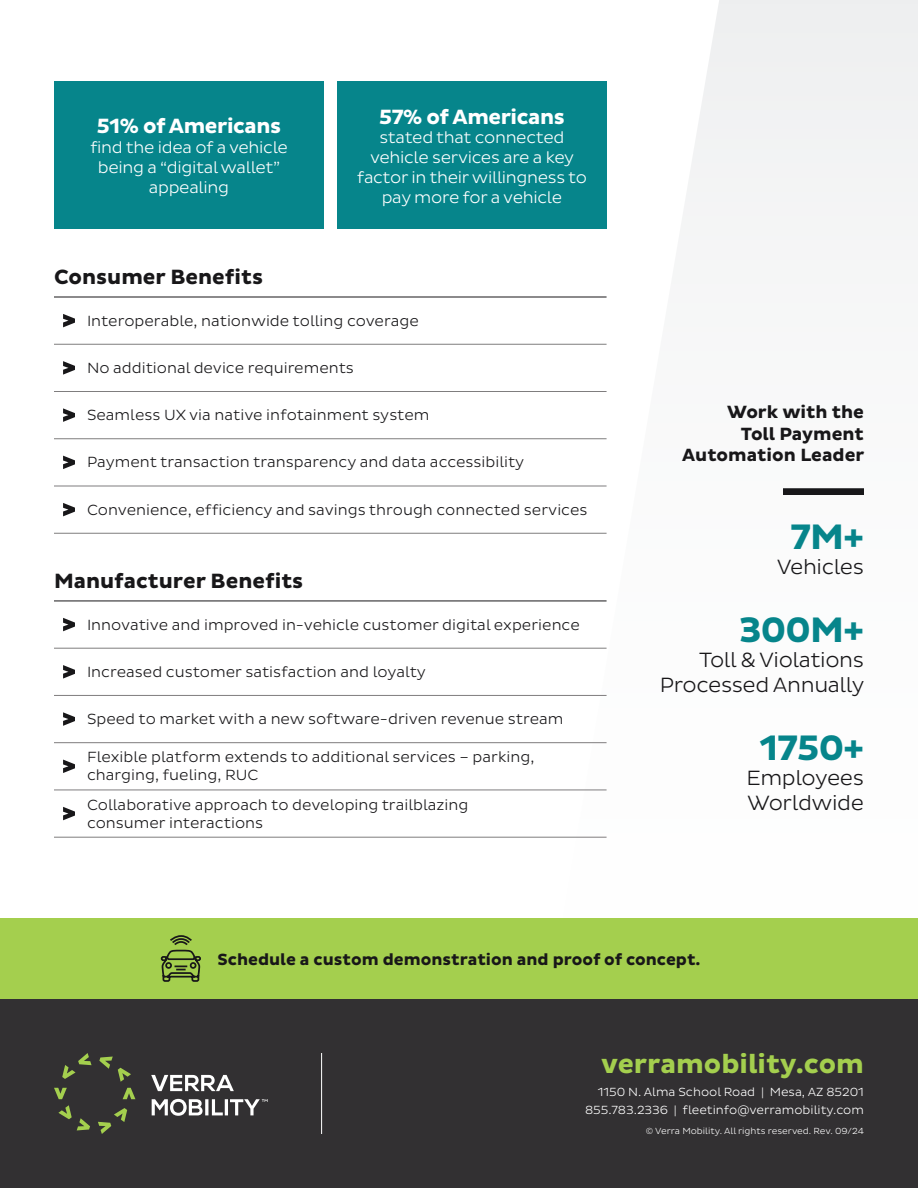
<style>
.page{position:relative;width:918px;height:1188px;background:#fff}
.page>*{position:absolute;margin:0;border:0;box-sizing:border-box;transform-origin:0 0}
.t1{font:700 36px "Pluto Sans";letter-spacing:-.02em;color:#06858b}
.t2{font:700 27px "Pluto Sans";color:#a4cf4e}
.t3{font:300 21px/25.2px "Pluto Sans";letter-spacing:-.02em;color:#181719;text-align:right}
.t4{font:700 21px "Pluto Sans";color:#181719}
.t5{font:700 21px "Pluto Sans";letter-spacing:-.02em;color:#fff}
.t6{font:700 18px/21.6px "Pluto Sans";color:#181719;text-align:right}
.t7{font:300 16.5px/19.8px "Pluto Sans";letter-spacing:-.02em;color:#fff;text-align:center}
.t8{font:700 16.5px "Pluto Sans";color:#181719}
.t9{font:300 15px/18px "Pluto Sans";color:#181719}
.t10{font:300 12px "Pluto Sans";color:#fff}
.t11{font:300 9px "Pluto Sans";color:#fff}
</style>
<div class="page">
<svg style="left:514px;top:0;width:404px;height:837px"></svg>
<div style="left:0;top:999px;width:918px;height:189px;background:#323032"></div>
<svg style="left:54px;top:1053px;width:81px;height:81px"></svg>
<svg style="left:151px;top:1075px;width:117px;height:41px"></svg>
<hr style="left:321px;top:1053px;width:1px;height:81px;background:#fff">
<div style="left:0;top:918px;width:918px;height:81px;background:#a4cf4e"></div>
<svg style="left:54px;top:344px;width:27px;height:1px"></svg>
<hr style="left:81px;top:344px;width:526px;height:1px;background:#7f7d7e">
<svg style="left:54px;top:391px;width:27px;height:1px"></svg>
<hr style="left:81px;top:391px;width:526px;height:1px;background:#7f7d7e">
<svg style="left:54px;top:438px;width:27px;height:1px"></svg>
<hr style="left:81px;top:438px;width:526px;height:1px;background:#7f7d7e">
<svg style="left:54px;top:486px;width:27px;height:1px"></svg>
<hr style="left:81px;top:486px;width:526px;height:1px;background:#7f7d7e">
<svg style="left:54px;top:533px;width:27px;height:1px"></svg>
<hr style="left:81px;top:533px;width:526px;height:1px;background:#7f7d7e">
<svg style="left:54px;top:297px;width:27px;height:1px"></svg>
<hr style="left:81px;top:297px;width:526px;height:1px;background:#181719">
<svg style="left:63px;top:314px;width:12px;height:13px"></svg>
<svg style="left:63px;top:361px;width:12px;height:14px"></svg>
<svg style="left:63px;top:408px;width:12px;height:14px"></svg>
<svg style="left:63px;top:456px;width:12px;height:13px"></svg>
<svg style="left:63px;top:503px;width:12px;height:13px"></svg>
<svg style="left:54px;top:648px;width:27px;height:1px"></svg>
<hr style="left:81px;top:648px;width:526px;height:1px;background:#7f7d7e">
<svg style="left:54px;top:695px;width:27px;height:1px"></svg>
<hr style="left:81px;top:695px;width:526px;height:1px;background:#7f7d7e">
<svg style="left:54px;top:742px;width:27px;height:1px"></svg>
<hr style="left:81px;top:742px;width:526px;height:1px;background:#7f7d7e">
<svg style="left:54px;top:790px;width:27px;height:1px"></svg>
<hr style="left:81px;top:790px;width:526px;height:1px;background:#7f7d7e">
<svg style="left:54px;top:837px;width:27px;height:1px"></svg>
<hr style="left:81px;top:837px;width:526px;height:1px;background:#7f7d7e">
<svg style="left:54px;top:601px;width:27px;height:1px"></svg>
<hr style="left:81px;top:601px;width:526px;height:1px;background:#181719">
<svg style="left:63px;top:618px;width:12px;height:13px"></svg>
<svg style="left:63px;top:665px;width:12px;height:14px"></svg>
<svg style="left:63px;top:712px;width:12px;height:14px"></svg>
<svg style="left:63px;top:760px;width:12px;height:13px"></svg>
<svg style="left:63px;top:807px;width:12px;height:13px"></svg>
<div style="left:54px;top:81px;width:270px;height:148px;background:#06858b"></div>
<div style="left:337px;top:81px;width:270px;height:148px;background:#06858b"></div>
<svg style="left:160px;top:935px;width:41px;height:47px"></svg>
<div style="left:783px;top:488px;width:81px;height:7px;background:#181719"></div>
<p class="t5" style="left:97px;top:114px;width:186px">51% of Americans</p>
<p class="t7" style="left:90px;top:138px;width:199px">find the idea of a vehicle being a “digital wallet” appealing</p>
<p class="t5" style="left:379px;top:104px;width:187px">57% of Americans</p>
<p class="t7" style="left:357px;top:128px;width:232px">stated that connected vehicle services are a key factor in their willingness to pay more for a vehicle</p>
<p class="t4" style="left:54px;top:265px;width:211px">Consumer Benefits</p>
<p class="t9" style="left:87px;top:312px;width:333px">Interoperable, nationwide tolling coverage</p>
<p class="t9" style="left:87px;top:359px;width:268px">No additional device requirements</p>
<p class="t9" style="left:87px;top:406px;width:344px">Seamless UX via native infotainment system</p>
<p class="t9" style="left:87px;top:454px;width:439px">Payment transaction transparency and data accessibility</p>
<p class="t9" style="left:87px;top:501px;width:502px">Convenience, efficiency and savings through connected services</p>
<p class="t4" style="left:54px;top:569px;width:251px">Manufacturer Benefits</p>
<p class="t9" style="left:87px;top:616px;width:494px">Innovative and improved in-vehicle customer digital experience</p>
<p class="t9" style="left:87px;top:663px;width:341px">Increased customer satisfaction and loyalty</p>
<p class="t9" style="left:87px;top:710px;width:478px">Speed to market with a new software-driven revenue stream</p>
<p class="t9" style="left:87px;top:748px;width:449px">Flexible platform extends to additional services – parking, charging, fueling, RUC</p>
<p class="t9" style="left:87px;top:796px;width:383px">Collaborative approach to developing trailblazing consumer interactions</p>
<p class="t6" style="left:682px;top:402px;width:184px">Work with the<br>Toll Payment<br>Automation Leader</p>
<p class="t1" style="left:791px;top:516px;width:75px">7M+</p>
<p class="t3" style="left:777px;top:555px;width:89px">Vehicles</p>
<p class="t1" style="left:739px;top:609px;width:126px">300M+</p>
<p class="t3" style="left:660px;top:647px;width:206px">Toll &amp; Violations<br>Processed Annually</p>
<p class="t1" style="left:760px;top:727px;width:106px">1750+</p>
<p class="t3" style="left:747px;top:765px;width:119px;text-align:left">Employees<br>Worldwide</p>
<p class="t8" style="left:217px;top:950px;width:485px">Schedule a custom demonstration and proof of concept.</p>
<p class="t2" style="left:601px;top:1049px;width:264px">verramobility.com</p>
<p class="t10" style="left:598px;top:1085px;width:268px">1150 N. Alma School Road | Mesa, AZ 85201</p>
<p class="t10" style="left:585px;top:1103px;width:280px">855.783.2336 | fleetinfo@verramobility.com</p>
<p class="t11" style="left:646px;top:1126px;width:220px">© Verra Mobility. All rights reserved. Rev. 09/24</p>
</div>
